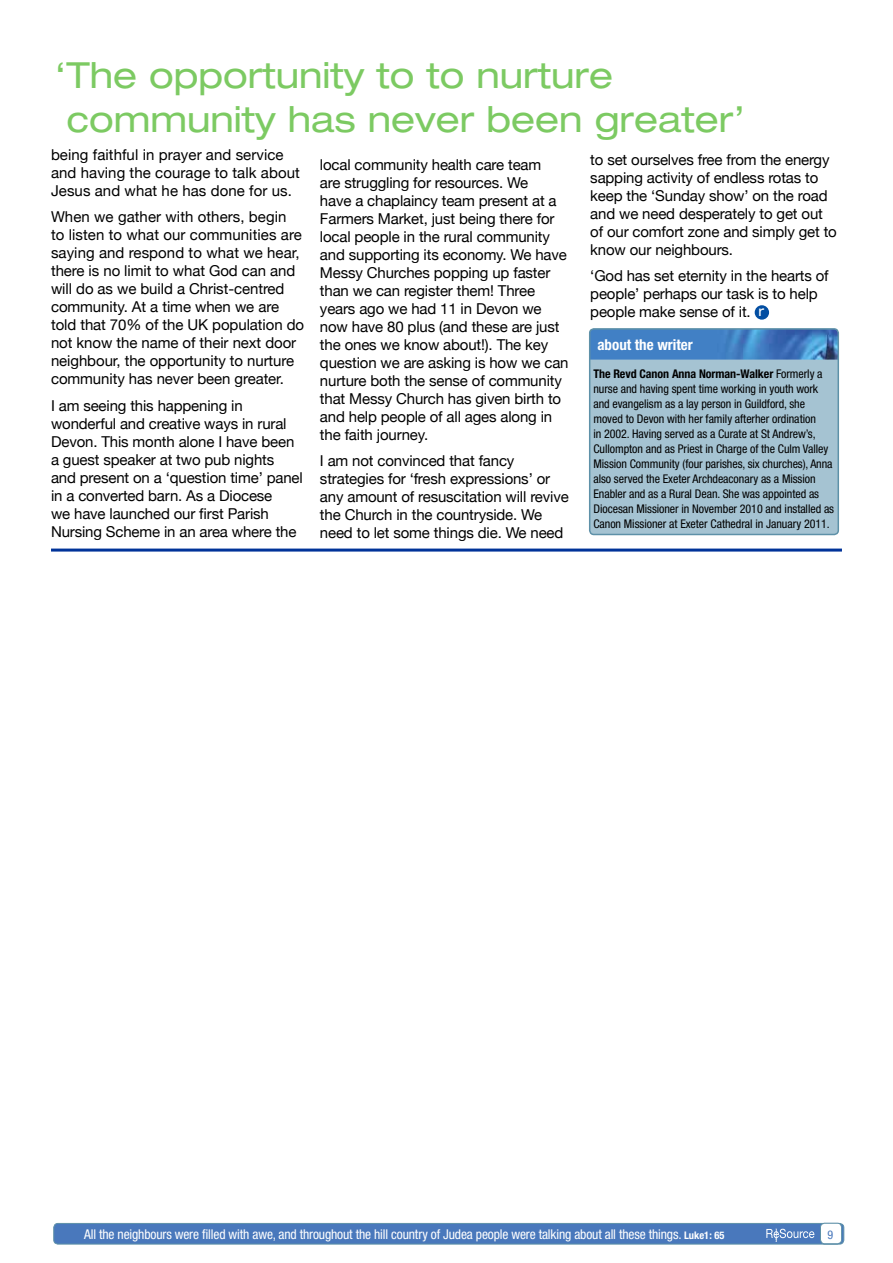
<style>
.page{position:relative;width:893px;height:1263px;background:#fff}
.page>*{position:absolute;margin:0;border:0;box-sizing:border-box;transform-origin:0 0}
.t1{font:expanded 36px/44.5px "Helvetica Neue";color:#7cca62}
.t2{font:15px/18px "Helvetica Neue";letter-spacing:-.01em;color:#000}
.t3{font:700 condensed 15px "Helvetica Neue";color:#fff}
.t4{font:condensed 13.5px "Helvetica Neue";letter-spacing:-.01em;color:#fff}
.t5{font:condensed 12px/15px "Helvetica Neue";letter-spacing:-.005em;color:#000}
.t6{font:condensed 12px "Helvetica Neue";color:#4978bc}
.s1{font-stretch:expanded;font-size:14.1px;color:#fff}
.s2{font-weight:700}
.s3{font-weight:700;font-size:10.5px}
</style>
<div class="page">
<div style="left:54px;top:1223px;width:790px;height:21px;background:#4978bc;border-radius:4px"></div>
<div style="left:53px;top:1223px;width:791px;height:21px;border:1px solid #5e91a8;border-radius:4px"></div>
<svg style="left:766px;top:1229px;width:48px;height:13px"></svg>
<div style="left:820px;top:1223px;width:22px;height:21px;background:#fff;border-radius:4px"></div>
<div style="left:820px;top:1223px;width:22px;height:21px;border:1px solid #5e91a8;border-radius:4px"></div>
<div style="left:590px;top:329px;width:248px;height:205px;background:#a5c3d2;border-radius:4px"></div>
<img style="left:592px;top:331px;width:244px;height:29px">
<div style="left:589px;top:328px;width:250px;height:207px;border:2px solid #5e91a8;border-radius:4px"></div>
<div style="left:755px;top:305px;width:14px;height:15px;background:#034ea2;border-radius:50%"></div>
<hr style="left:51px;top:549px;width:791px;height:3px;background:#039">
<h1 class="t1" style="left:66px;top:52px;width:680px;text-indent:-12px">‘The opportunity to to nurture community has never been greater’</h1>
<p class="t2" style="left:320px;top:155px;width:250px">local community health care team<br>are struggling for resources. We<br>have a chaplaincy team present at a<br>Farmers Market, just being there for local people in the rural community and supporting its economy. We have<br>Messy Churches popping up faster than we can register them! Three years ago we had 11 in Devon we now have 80 plus (and these are just the ones we know about!). The key question we are asking is how we can nurture both the sense of community that Messy Church has given birth to and help people of all ages along in the faith journey.</p>
<p class="t2" style="left:320px;top:452px;width:250px">I am not convinced that fancy strategies for ‘fresh expressions’ or any amount of resuscitation will revive the Church in the countryside. We need to let some things die. We need</p>
<p class="t2" style="left:51px;top:145px;width:250px">being faithful in prayer and service and having the courage to talk about<br>Jesus and what he has done for us.</p>
<p class="t2" style="left:51px;top:208px;width:255px">When we gather with others, begin<br>to listen to what our communities are saying and respond to what we hear, there is no limit to what God can and will do as we build a Christ-centred community. At a time when we are told that 70% of the UK population do not know the name of their next door neighbour, the opportunity to nurture community has never been greater.</p>
<p class="t2" style="left:51px;top:396px;width:253px">I am seeing this happening in wonderful and creative ways in rural Devon. This month alone I have been a guest speaker at two pub nights and present on a ‘question time’ panel in a converted barn. As a Diocese<br>we have launched our first Parish Nursing Scheme in an area where the</p>
<p class="t2" style="left:590px;top:150px;width:248px">to set ourselves free from the energy sapping activity of endless rotas to keep the ‘Sunday show’ on the road and we need desperately to get out of our comfort zone and simply get to know our neighbours.</p>
<p class="t2" style="left:590px;top:267px;width:240px">‘God has set eternity in the hearts of people’ perhaps our task is to help people make sense of it. <span class="s1">r</span></p>
<p class="t3" style="left:597px;top:336px;width:97px">about the writer</p>
<p class="t5" style="left:593px;top:366px;width:242px"><span class="s2">The Revd Canon Anna Norman-Walker</span> Formerly a nurse and having spent time working in youth work and evangelism as a lay person in Guildford, she moved to Devon with her family afterher ordination<br>in 2002. Having served as a Curate at St Andrew’s, Cullompton and as Priest in Charge of the Culm Valley Mission Community (four parishes, six churches), Anna also served the Exeter Archdeaconary as a Mission Enabler and as a Rural Dean. She was appointed as Diocesan Missioner in November 2010 and installed as Canon Missioner at Exeter Cathedral in January 2011.</p>
<p class="t4" style="left:84px;top:1226px;width:642px">All the neighbours were filled with awe, and throughout the hill country of Judea people were talking about all these things. <span class="s3">Luke1: 65</span></p>
<p class="t6" style="left:828px;top:1227px;width:7px">9</p>
</div>
